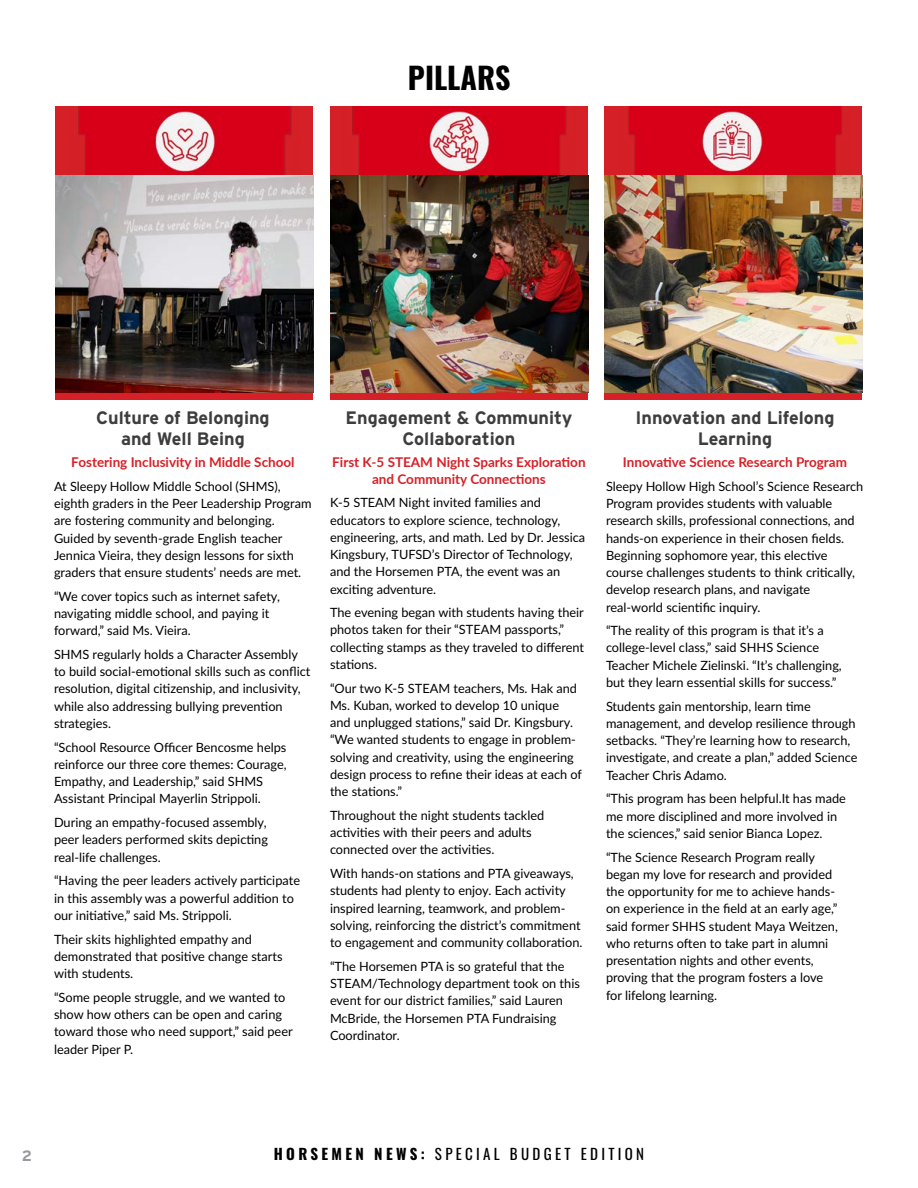
<style>
.page{position:relative;width:918px;height:1188px;background:#fff}
.page>*{position:absolute;margin:0;border:0;box-sizing:border-box;transform-origin:0 0}
.t1{font:700 30px "Oswald";color:#000}
.t2{font:700 18px/21px "Interstate";color:#3d3d3d;text-align:center}
.t3{font:15px "Oswald";letter-spacing:.22em;color:#000}
.t4{font:700 15px "Interstate";color:#97999c}
.t5{font:700 13.5px/16.5px "Lato";color:#d52027;text-align:center}
.t6{font:12.75px/17.2px "Lato";color:#000}
.s1{font-weight:700}
</style>
<div class="page">
<div style="left:56px;top:106px;width:258px;height:69px;background:#d52027"></div>
<img style="left:78px;top:106px;width:214px;height:69px">
<div style="left:56px;top:393px;width:258px;height:6px;background:#d52027"></div>
<div style="left:330px;top:106px;width:258px;height:69px;background:#d52027"></div>
<img style="left:352px;top:106px;width:215px;height:69px">
<div style="left:330px;top:393px;width:258px;height:6px;background:#d52027"></div>
<div style="left:604px;top:106px;width:258px;height:69px;background:#d52027"></div>
<img style="left:628px;top:106px;width:214px;height:69px">
<div style="left:604px;top:393px;width:258px;height:6px;background:#d52027"></div>
<img style="left:56px;top:175px;width:258px;height:218px">
<img style="left:330px;top:175px;width:258px;height:218px">
<img style="left:604px;top:175px;width:258px;height:218px">
<p class="t1" style="left:408px;top:62px;width:104px">PILLARS</p>
<p class="t2" style="left:96px;top:407px;width:175px">Culture of Belonging and Well Being</p>
<p class="t5" style="left:71px;top:453px;width:225px">Fostering Inclusivity in Middle School</p>
<p class="t6" style="left:54px;top:477px;width:259px">At Sleepy Hollow Middle School (SHMS), eighth graders in the Peer Leadership Program are fostering community and belonging.<br>Guided by seventh-grade English teacher Jennica Vieira, they design lessons for sixth graders that ensure students’ needs are met.</p>
<p class="t6" style="left:54px;top:587px;width:227px">“We cover topics such as internet safety, navigating middle school, and paying it forward,” said Ms. Vieira.</p>
<p class="t6" style="left:54px;top:645px;width:258px">SHMS regularly holds a Character Assembly to build social-emotional skills such as conflict resolution, digital citizenship, and inclusivity, while also addressing bullying prevention strategies.</p>
<p class="t6" style="left:54px;top:738px;width:234px">“School Resource Officer Bencosme helps reinforce our three core themes: Courage, Empathy, and Leadership,” said SHMS Assistant Principal Mayerlin Strippoli.</p>
<p class="t6" style="left:54px;top:813px;width:216px;text-align:justify">During an empathy-focused assembly, peer leaders performed skits depicting real-life challenges.</p>
<p class="t6" style="left:54px;top:872px;width:248px">“Having the peer leaders actively participate in this assembly was a powerful addition to our initiative,” said Ms. Strippoli.</p>
<p class="t6" style="left:54px;top:930px;width:230px">Their skits highlighted empathy and demonstrated that positive change starts with students.</p>
<p class="t6" style="left:54px;top:988px;width:240px">“Some people struggle, and we wanted to show how others can be open and caring toward those who need support,” said peer leader Piper P.</p>
<p class="t2" style="left:346px;top:407px;width:228px">Engagement &amp; Community<br>Collaboration</p>
<p class="t5" style="left:332px;top:453px;width:255px">First K-5 STEAM Night Sparks Exploration and Community Connections</p>
<p class="t6" style="left:330px;top:493px;width:257px">K-5 STEAM Night invited families and educators to explore science, technology, engineering, arts, and math. Led by Dr. Jessica Kingsbury, TUFSD’s Director of Technology, and the Horsemen PTA, the event was an exciting adventure.</p>
<p class="t6" style="left:330px;top:603px;width:256px">The evening began with students having their photos taken for their “STEAM passports,” collecting stamps as they traveled to different stations.</p>
<p class="t6" style="left:330px;top:679px;width:254px">“Our two K-5 STEAM teachers, Ms. Hak and Ms. Kuban, worked to develop 10 unique and unplugged stations,” said Dr. Kingsbury. “We wanted students to engage in problem&shy;solving and creativity, using the engineering design process to refine their ideas at each of the stations.”</p>
<p class="t6" style="left:330px;top:806px;width:216px">Throughout the night students tackled activities with their peers and adults connected over the activities.</p>
<p class="t6" style="left:330px;top:864px;width:254px">With hands-on stations and PTA giveaways, students had plenty to enjoy. Each activity inspired learning, teamwork, and problem&shy;solving, reinforcing the district’s commitment to engagement and community collaboration.</p>
<p class="t6" style="left:330px;top:957px;width:251px">“The Horsemen PTA is so grateful that the STEAM/Technology department took on this event for our district families,” said Lauren McBride, the Horsemen PTA Fundraising Coordinator.</p>
<p class="t2" style="left:635px;top:407px;width:201px">Innovation and Lifelong<br>Learning</p>
<p class="t5" style="left:623px;top:453px;width:226px">Innovative Science Research Program</p>
<p class="t6" style="left:606px;top:477px;width:259px">Sleepy Hollow High School’s Science Research Program provides students with valuable research skills, professional connections, and hands-on experience in their chosen fields.<br>Beginning sophomore year, this elective course challenges students to think critically, develop research plans, and navigate real-world scientific inquiry.</p>
<p class="t6" style="left:606px;top:621px;width:237px">“The reality of this program is that it’s a college-level class,” said SHHS Science Teacher Michele Zielinski. “It’s challenging, but they learn essential skills for success.”</p>
<p class="t6" style="left:606px;top:697px;width:253px">Students gain mentorship, learn time management, and develop resilience through setbacks. “They’re learning how to research, investigate, and create a plan,” added Science Teacher Chris Adamo.</p>
<p class="t6" style="left:606px;top:790px;width:241px">“This program has been helpful.It has made me more disciplined and more involved in the sciences,” said senior Bianca Lopez.</p>
<p class="t6" style="left:606px;top:848px;width:233px">“The Science Research Program really began my love for research and provided the opportunity for me to achieve hands&shy;on experience in the field at an early age,” said former SHHS student Maya Weitzen, who returns often to take part in alumni presentation nights and other events, proving that the program fosters a love for lifelong learning.</p>
<p class="t4" style="left:22px;top:1146px;width:12px">2</p>
<p class="t3" style="left:274px;top:1141px;width:372px"><span class="s1">HORSEMEN NEWS:</span> SPECIAL BUDGET EDITION</p>
</div>
